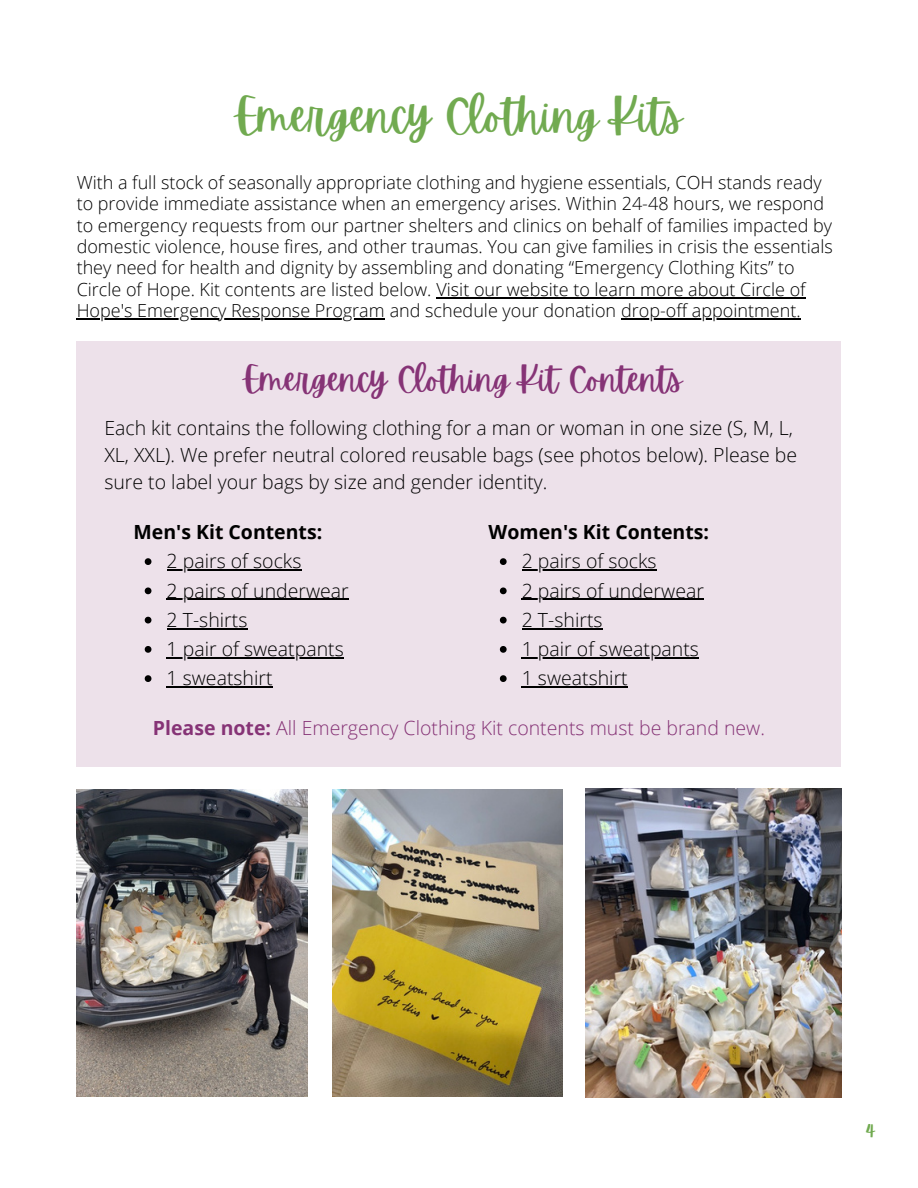
<style>
.page{position:relative;width:918px;height:1188px;background:#fff}
.page>*{position:absolute;margin:0;border:0;box-sizing:border-box;transform-origin:0 0}
.t1{font:45px "Apricots";color:#71aa50}
.t2{font:33px "Apricots";color:#863376}
.t3{font:21px "Apricots";color:#71aa50}
.t4{font:300 19.5px/29.2px "Open Sans";color:#000}
.t5{font:300 19.5px "Open Sans";color:#863376}
.t6{font:700 19.5px "Open Sans";color:#000}
.t7{font:300 18px/21.3px "Open Sans";color:#000}
.s1{font-weight:700}
</style>
<div class="page">
<div style="left:77px;top:341px;width:764px;height:425px;background:#ede1ea"></div>
<img style="left:586px;top:788px;width:255px;height:309px">
<img style="left:332px;top:789px;width:231px;height:307px">
<img style="left:77px;top:789px;width:230px;height:307px">
<hr style="left:436px;top:297px;width:370px;height:1px;background:#000">
<hr style="left:77px;top:318px;width:308px;height:1px;background:#000">
<hr style="left:621px;top:318px;width:180px;height:1px;background:#000">
<svg style="left:145px;top:558px;width:6px;height:7px"></svg>
<hr style="left:167px;top:569px;width:134px;height:2px;background:#000">
<svg style="left:145px;top:587px;width:6px;height:7px"></svg>
<hr style="left:167px;top:599px;width:182px;height:1px;background:#000">
<svg style="left:145px;top:617px;width:6px;height:6px"></svg>
<hr style="left:167px;top:628px;width:80px;height:1px;background:#000">
<svg style="left:145px;top:646px;width:6px;height:7px"></svg>
<hr style="left:167px;top:657px;width:177px;height:1px;background:#000">
<svg style="left:145px;top:675px;width:6px;height:7px"></svg>
<hr style="left:167px;top:686px;width:106px;height:2px;background:#000">
<svg style="left:500px;top:558px;width:7px;height:7px"></svg>
<hr style="left:522px;top:569px;width:135px;height:2px;background:#000">
<svg style="left:500px;top:587px;width:7px;height:7px"></svg>
<hr style="left:522px;top:599px;width:182px;height:1px;background:#000">
<svg style="left:500px;top:617px;width:7px;height:6px"></svg>
<hr style="left:522px;top:628px;width:81px;height:1px;background:#000">
<svg style="left:500px;top:646px;width:7px;height:7px"></svg>
<hr style="left:522px;top:657px;width:177px;height:1px;background:#000">
<svg style="left:500px;top:675px;width:7px;height:7px"></svg>
<hr style="left:522px;top:686px;width:106px;height:2px;background:#000">
<h1 class="t1" style="left:236px;top:91px;width:448px">Emergency Clothing Kits</h1>
<p class="t7" style="left:77px;top:171px;width:758px">With a full stock of seasonally appropriate clothing and hygiene essentials, COH stands ready to provide immediate assistance when an emergency arises. Within 24-48 hours, we respond to emergency requests from our partner shelters and clinics on behalf of families impacted by domestic violence, house fires, and other traumas. You can give families in crisis the essentials they need for health and dignity by assembling and donating “Emergency Clothing Kits” to Circle of Hope. Kit contents are listed below. Visit our website to learn more about Circle of Hope's Emergency Response Program and schedule your donation drop-off appointment.</p>
<h2 class="t2" style="left:244px;top:360px;width:440px">Emergency Clothing Kit Contents</h2>
<p class="t4" style="left:104px;top:414px;width:694px;line-height:27px">Each kit contains the following clothing for a man or woman in one size (S, M, L,<br>XL, XXL). We prefer neutral colored reusable bags (see photos below). Please be sure to label your bags by size and gender identity.</p>
<p class="t6" style="left:489px;top:518px;width:222px">Women's Kit Contents:</p>
<p class="t4" style="left:522px;top:546px;width:184px">2 pairs of socks<br>2 pairs of underwear<br>2 T-shirts<br>1 pair of sweatpants<br>1 sweatshirt</p>
<p class="t5" style="left:153px;top:714px;width:614px"><span class="s1">Please note:</span> All Emergency Clothing Kit contents must be brand new.</p>
<p class="t6" style="left:133px;top:518px;width:190px">Men's Kit Contents:</p>
<p class="t4" style="left:167px;top:546px;width:184px">2 pairs of socks<br>2 pairs of underwear<br>2 T-shirts<br>1 pair of sweatpants<br>1 sweatshirt</p>
<p class="t3" style="left:865px;top:1118px;width:12px">4</p>
</div>
